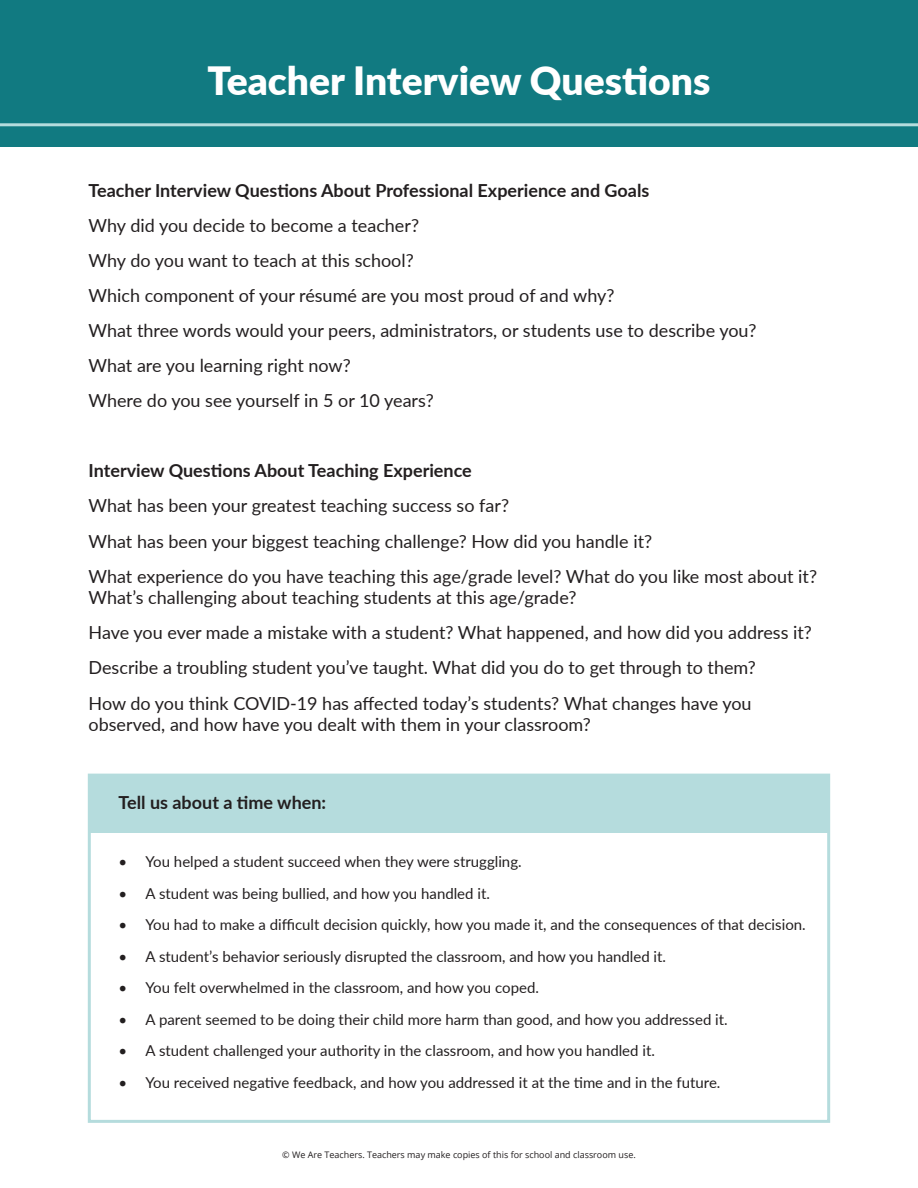
<style>
.page{position:relative;width:918px;height:1188px;background:#fff}
.page>*{position:absolute;margin:0;border:0;box-sizing:border-box;transform-origin:0 0}
.t1{font:900 39px "Lato";color:#fff}
.t2{font:18px/21.6px "Lato";color:#231f20}
.t3{font:700 18px "Lato";color:#231f20}
.t4{font:15px "Lato";color:#231f20}
.t5{font:9px "Open Sans";color:#231f20}
</style>
<div class="page">
<div style="left:0;top:0;width:918px;height:147px;background:#117a81"></div>
<div style="left:88px;top:774px;width:742px;height:349px;border:3px solid #b5dcdd"></div>
<div style="left:89px;top:774px;width:740px;height:59px;background:#b5dcdd"></div>
<hr style="left:0;top:123px;width:918px;height:3px;background:#b5dcdd">
<p class="t1" style="left:208px;top:52px;width:504px">Teacher Interview Questions</p>
<p class="t3" style="left:89px;top:177px;width:562px">Teacher Interview Questions About Professional Experience and Goals</p>
<p class="t2" style="left:89px;top:214px;width:332px">Why did you decide to become a teacher?</p>
<p class="t2" style="left:89px;top:249px;width:327px">Why do you want to teach at this school?</p>
<p class="t2" style="left:89px;top:284px;width:527px">Which component of your résumé are you most proud of and why?</p>
<p class="t2" style="left:89px;top:319px;width:669px">What three words would your peers, administrators, or students use to describe you?</p>
<p class="t2" style="left:89px;top:354px;width:264px">What are you learning right now?</p>
<p class="t2" style="left:89px;top:389px;width:347px">Where do you see yourself in 5 or 10 years?</p>
<p class="t3" style="left:89px;top:458px;width:385px">Interview Questions About Teaching Experience</p>
<p class="t2" style="left:89px;top:494px;width:422px">What has been your greatest teaching success so far?</p>
<p class="t2" style="left:89px;top:529px;width:565px">What has been your biggest teaching challenge? How did you handle it?</p>
<p class="t2" style="left:89px;top:565px;width:730px">What experience do you have teaching this age/grade level? What do you like most about it?<br>What’s challenging about teaching students at this age/grade?</p>
<p class="t2" style="left:89px;top:621px;width:725px">Have you ever made a mistake with a student? What happened, and how did you address it?</p>
<p class="t2" style="left:89px;top:656px;width:669px">Describe a troubling student you’ve taught. What did you do to get through to them?</p>
<p class="t2" style="left:89px;top:691px;width:665px">How do you think COVID-19 has affected today’s students? What changes have you observed, and how have you dealt with them in your classroom?</p>
<p class="t3" style="left:119px;top:789px;width:209px">Tell us about a time when:</p>
<p class="t4" style="left:119px;top:851px;width:405px">• You helped a student succeed when they were struggling.</p>
<p class="t4" style="left:119px;top:882px;width:373px">• A student was being bullied, and how you handled it.</p>
<p class="t4" style="left:119px;top:914px;width:689px">• You had to make a difficult decision quickly, how you made it, and the consequences of that decision.</p>
<p class="t4" style="left:119px;top:945px;width:549px">• A student’s behavior seriously disrupted the classroom, and how you handled it.</p>
<p class="t4" style="left:119px;top:977px;width:422px">• You felt overwhelmed in the classroom, and how you coped.</p>
<p class="t4" style="left:119px;top:1008px;width:611px">• A parent seemed to be doing their child more harm than good, and how you addressed it.</p>
<p class="t4" style="left:119px;top:1040px;width:538px">• A student challenged your authority in the classroom, and how you handled it.</p>
<p class="t4" style="left:119px;top:1071px;width:603px">• You received negative feedback, and how you addressed it at the time and in the future.</p>
<p class="t5" style="left:282px;top:1149px;width:355px">© We Are Teachers. Teachers may make copies of this for school and classroom use.</p>
</div>
